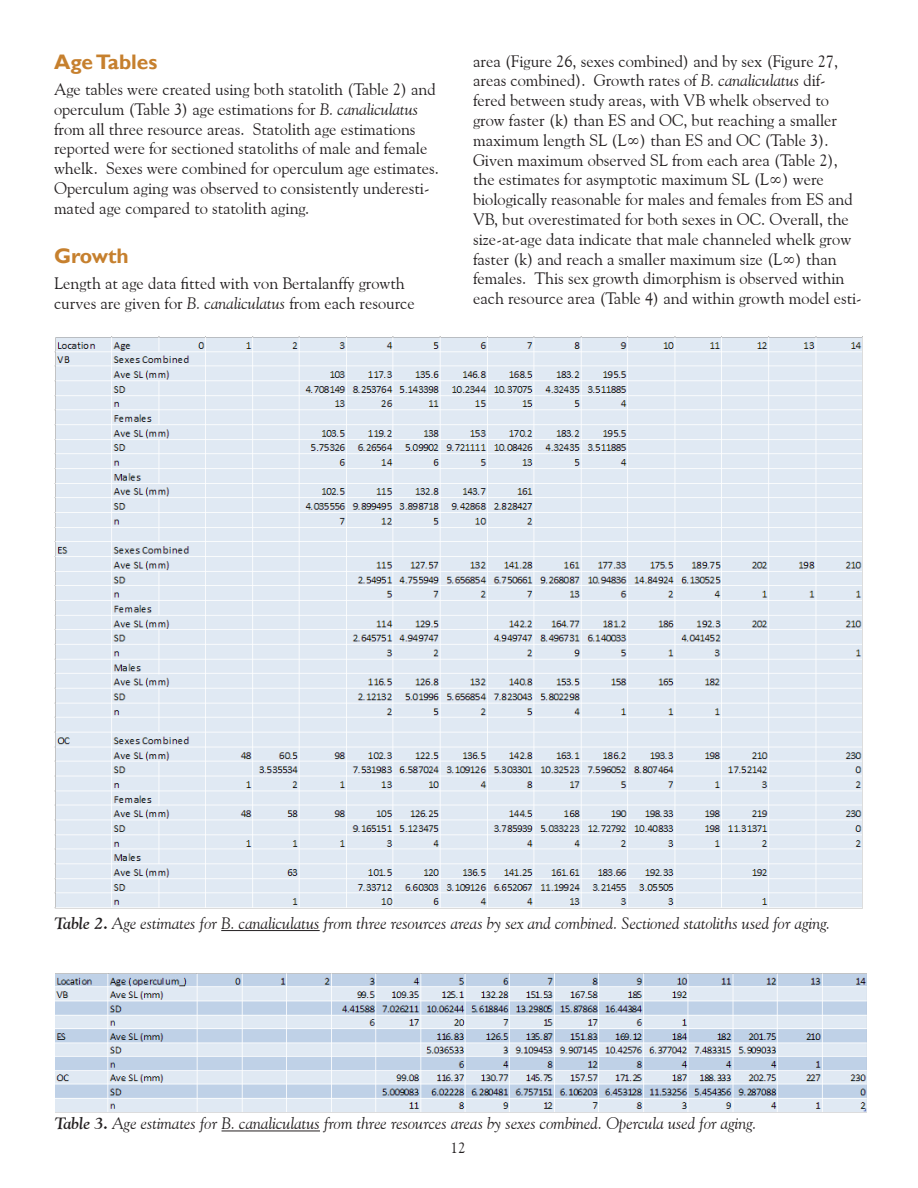
<style>
.page{position:relative;width:918px;height:1188px;background:#fff}
.page>*{position:absolute;margin:0;border:0;box-sizing:border-box;transform-origin:0 0}
.Header1{font:700 21px "Gill Sans";color:#c6802e}
.Body_Text{font:16.5px/19.8px "Goudy Old Style BT";color:#231f20}
.Cutline{font:italic 16.5px "Goudy Old Style BT";color:#231f20}
.t1{font:15px "Goudy Old Style BT";color:#231f20}
.s1{font-style:italic}
.s2{font-weight:700}
</style>
<div class="page">
<img style="left:55px;top:336px;width:808px;height:573px">
<hr style="left:221px;top:930px;width:99px;height:1px;background:#231f20">
<hr style="left:222px;top:1131px;width:98px;height:1px;background:#231f20">
<img style="left:56px;top:974px;width:811px;height:138px">
<p class="Header1" style="left:54px;top:49px;width:105px">Age Tables</p>
<p class="Body_Text" style="left:54px;top:79px;width:386px">Age tables were created using both statolith (Table 2) and operculum (Table 3) age estimations for <span class="s1">B. canaliculatus </span>from all three resource areas. Statolith age estimations reported were for sectioned statoliths of male and female whelk. Sexes were combined for operculum age estimates.<br>Operculum aging was observed to consistently underesti&shy;mated age compared to statolith aging.</p>
<p class="Header1" style="left:54px;top:243px;width:76px">Growth</p>
<p class="Body_Text" style="left:54px;top:273px;width:362px">Length at age data fitted with von Bertalanffy growth curves are given for <span class="s1">B. canaliculatus</span> from each resource</p>
<p class="Body_Text" style="left:473px;top:51px;width:390px">area (Figure 26, sexes combined) and by sex (Figure 27, areas combined). Growth rates of <span class="s1">B. canaliculatus</span> dif&shy;fered between study areas, with VB whelk observed to grow faster (k) than ES and OC, but reaching a smaller maximum length SL (L∞) than ES and OC (Table 3).<br>Given maximum observed SL from each area (Table 2), the estimates for asymptotic maximum SL (L∞) were biologically reasonable for males and females from ES and VB, but overestimated for both sexes in OC. Overall, the size-at-age data indicate that male channeled whelk grow faster (k) and reach a smaller maximum size (L∞) than females. This sex growth dimorphism is observed within each resource area (Table 4) and within growth model esti-</p>
<p class="Cutline" style="left:55px;top:913px;width:777px"><span class="s2">Table 2.</span> Age estimates for B. canaliculatus from three resources areas by sex and combined. Sectioned statoliths used for aging.</p>
<p class="Cutline" style="left:55px;top:1113px;width:703px"><span class="s2">Table 3.</span> Age estimates for B. canaliculatus from three resources areas by sexes combined. Opercula used for aging.</p>
<p class="t1" style="left:451px;top:1139px;width:16px">12</p>
</div>
